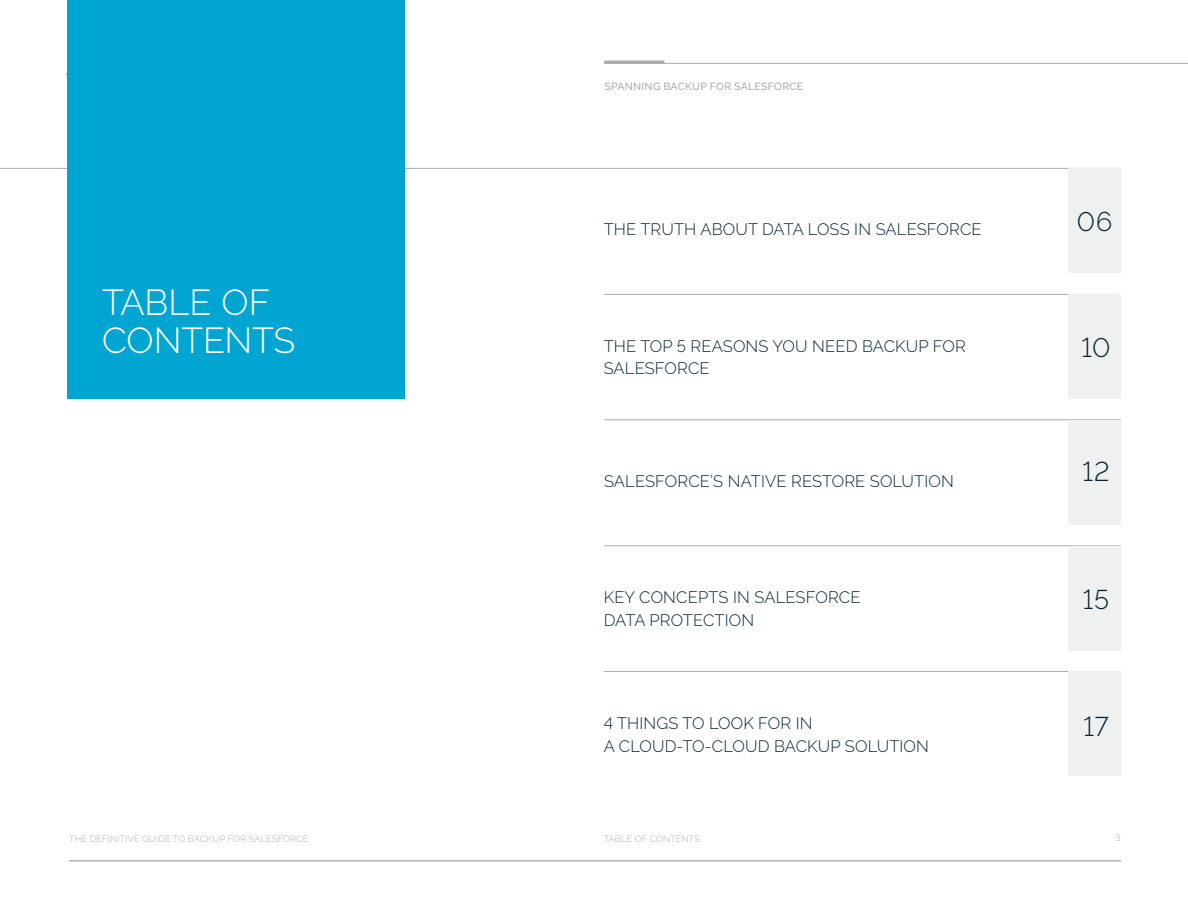
<style>
.page{position:relative;width:1188px;height:918px;background:#fff}
.page>*{position:absolute;margin:0;border:0;box-sizing:border-box;transform-origin:0 0}
.t1{font:300 36px/37.5px "Raleway";letter-spacing:-.005em;color:#fff}
.t2{font:300 27px "Raleway";letter-spacing:.025em;color:#062435}
.t3{font:300 16.5px/22.5px "Raleway";letter-spacing:.01em;color:#062435}
.t4{font:500 10.5px "Raleway";letter-spacing:.025em;color:#aaabab}
.t5{font:300 9px "Raleway";letter-spacing:.03em;color:#aaabab}
</style>
<div class="page">
<hr style="left:604px;top:61px;width:60px;height:3px;background:#aaabab">
<hr style="left:604px;top:63px;width:584px;height:1px;background:#aaabab">
<hr style="left:604px;top:420px;width:517px;height:1px;background:#aaabab">
<hr style="left:604px;top:546px;width:516px;height:1px;background:#aaabab">
<hr style="left:604px;top:671px;width:516px;height:1px;background:#aaabab">
<hr style="left:604px;top:294px;width:514px;height:1px;background:#aaabab">
<hr style="left:0;top:168px;width:1118px;height:1px;background:#aaabab">
<div style="left:68px;top:0;width:337px;height:399px;background:#00a5d2"></div>
<div style="left:1068px;top:294px;width:53px;height:105px;background:#eff0f0"></div>
<div style="left:1068px;top:168px;width:53px;height:105px;background:#eff0f0"></div>
<div style="left:1068px;top:420px;width:53px;height:105px;background:#eff0f0"></div>
<div style="left:1068px;top:546px;width:53px;height:105px;background:#eff0f0"></div>
<div style="left:1068px;top:671px;width:53px;height:105px;background:#eff0f0"></div>
<hr style="left:69px;top:860px;width:1052px;height:1px;background:#aaabab">
<p class="t1" style="left:102px;top:284px;width:195px">TABLE OF<br>CONTENTS</p>
<p class="t4" style="left:604px;top:80px;width:200px">SPANNING BACKUP FOR SALESFORCE</p>
<p class="t3" style="left:604px;top:218px;width:379px">THE TRUTH ABOUT DATA LOSS IN SALESFORCE</p>
<p class="t3" style="left:604px;top:335px;width:364px">THE TOP 5 REASONS YOU NEED BACKUP FOR<br>SALESFORCE</p>
<p class="t3" style="left:604px;top:470px;width:351px">SALESFORCE’S NATIVE RESTORE SOLUTION</p>
<p class="t3" style="left:604px;top:586px;width:258px">KEY CONCEPTS IN SALESFORCE<br>DATA PROTECTION</p>
<p class="t3" style="left:604px;top:712px;width:210px">4 THINGS TO LOOK FOR IN</p>
<p class="t3" style="left:604px;top:734px;width:327px">A CLOUD-TO-CLOUD BACKUP SOLUTION</p>
<p class="t2" style="left:1077px;top:206px;width:37px">06</p>
<p class="t2" style="left:1082px;top:332px;width:30px">10</p>
<p class="t2" style="left:1082px;top:456px;width:29px">12</p>
<p class="t2" style="left:1083px;top:583px;width:28px">15</p>
<p class="t2" style="left:1084px;top:710px;width:27px">17</p>
<p class="t5" style="left:69px;top:834px;width:241px">THE DEFINITIVE GUIDE TO BACKUP FOR SALESFORCE</p>
<p class="t5" style="left:604px;top:834px;width:98px">TABLE OF CONTENTS</p>
<p class="t5" style="left:1116px;top:832px;width:7px">3</p>
</div>
